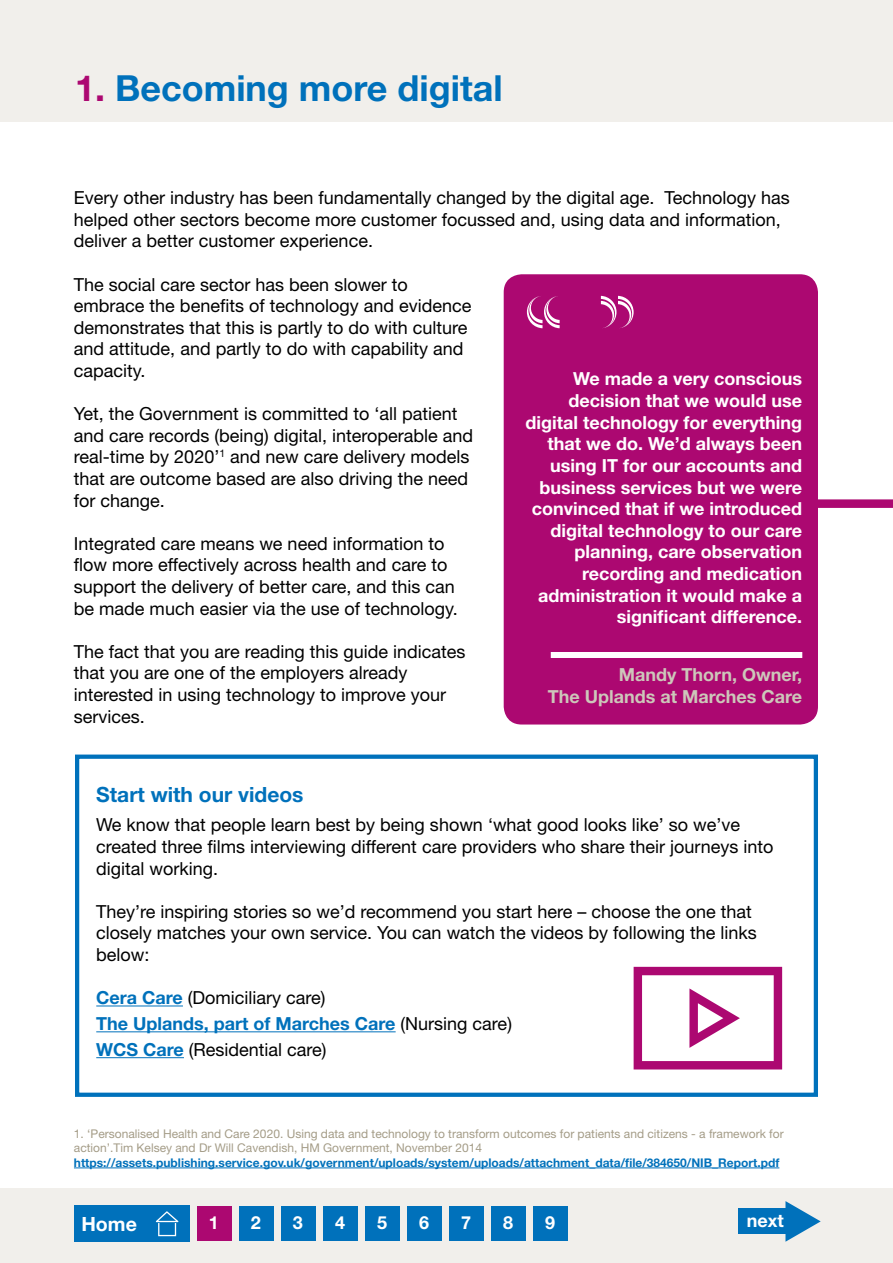
<style>
.page{position:relative;width:893px;height:1263px;background:#fff}
.page>*{position:absolute;margin:0;border:0;box-sizing:border-box;transform-origin:0 0}
.t1{font:700 36px "Helvetica Neue LT Std";color:#0071bb}
.t2{font:700 21px "Helvetica Neue LT Std";color:#0071bb}
.t3{font:700 19.65px "Helvetica Neue LT Std";color:#fff}
.t4{font:18px/21.6px "Helvetica Neue LT Std";color:#000}
.t5{font:700 18px/21.6px "Helvetica Neue LT Std";color:#fff;text-align:right}
.t6{font:700 18px/21.6px "Helvetica Neue LT Std";color:#cdc7ba;text-align:right}
.t7{font:12px/14.4px "Helvetica Neue LT Std";color:#a49c87}
.t8{font:700 12px "Helvetica Neue LT Std";color:#0071bb}
.s1{color:#ac0871}
.s2{font-weight:700;color:#0071bb}
</style>
<div class="page">
<div style="left:0;top:1189px;width:893px;height:74px;background:#f1efeb"></div>
<div style="left:74px;top:1205px;width:115px;height:37px;background:#0071bb"></div>
<svg style="left:156px;top:1211px;width:22px;height:25px"></svg>
<div style="left:239px;top:1205px;width:35px;height:35px;background:#0071bb"></div>
<div style="left:281px;top:1205px;width:35px;height:35px;background:#0071bb"></div>
<div style="left:323px;top:1205px;width:35px;height:35px;background:#0071bb"></div>
<div style="left:365px;top:1205px;width:35px;height:35px;background:#0071bb"></div>
<div style="left:407px;top:1205px;width:35px;height:35px;background:#0071bb"></div>
<div style="left:449px;top:1205px;width:35px;height:35px;background:#0071bb"></div>
<div style="left:491px;top:1205px;width:35px;height:35px;background:#0071bb"></div>
<div style="left:533px;top:1205px;width:35px;height:35px;background:#0071bb"></div>
<div style="left:0;top:0;width:893px;height:121px;background:#f1efeb"></div>
<div style="left:75px;top:754px;width:743px;height:343px;border:4px solid #0071bb"></div>
<div style="left:504px;top:274px;width:314px;height:450px;background:#ac0871;border-radius:18px"></div>
<hr style="left:96px;top:1005px;width:87px;height:1px;background:#0071bb">
<hr style="left:96px;top:1031px;width:300px;height:1px;background:#0071bb">
<hr style="left:96px;top:1057px;width:88px;height:1px;background:#0071bb">
<svg style="left:634px;top:967px;width:148px;height:102px"></svg>
<hr style="left:74px;top:1167px;width:705px;height:1px;background:#0071bb">
<div style="left:738px;top:1207px;width:53px;height:26px;background:#0071bb"></div>
<svg style="left:785px;top:1201px;width:36px;height:41px"></svg>
<div style="left:197px;top:1205px;width:35px;height:35px;background:#ac0871"></div>
<div style="left:551px;top:652px;width:251px;height:6px;background:#fff"></div>
<div style="left:818px;top:499px;width:75px;height:9px;background:#ac0871"></div>
<svg style="left:527px;top:296px;width:33px;height:32px"></svg>
<svg style="left:601px;top:296px;width:33px;height:32px"></svg>
<h1 class="t1" style="left:75px;top:66px;width:429px"><span class="s1">1.</span> Becoming more digital</h1>
<p class="t4" style="left:74px;top:187px;width:717px">Every other industry has been fundamentally changed by the digital age. Technology has helped other sectors become more customer focussed and, using data and information, deliver a better customer experience.</p>
<p class="t4" style="left:74px;top:273px;width:399px">The social care sector has been slower to embrace the benefits of technology and evidence demonstrates that this is partly to do with culture and attitude, and partly to do with capability and capacity.</p>
<p class="t4" style="left:74px;top:403px;width:401px">Yet, the Government is committed to ‘all patient and care records (being) digital, interoperable and real-time by 2020’<sup>1</sup> and new care delivery models that are outcome based are also driving the need for change.</p>
<p class="t4" style="left:74px;top:532px;width:385px">Integrated care means we need information to flow more effectively across health and care to support the delivery of better care, and this can be made much easier via the use of technology.</p>
<p class="t4" style="left:74px;top:640px;width:393px">The fact that you are reading this guide indicates that you are one of the employers already interested in using technology to improve your services.</p>
<p class="t5" style="left:526px;top:368px;width:278px">We made a very conscious decision that we would use digital technology for everything that we do. We’d always been using IT for our accounts and business services but we were convinced that if we introduced digital technology to our care planning, care observation recording and medication administration it would make a significant difference.</p>
<p class="t6" style="left:548px;top:664px;width:256px">Mandy Thorn, Owner,<br>The Uplands at Marches Care</p>
<p class="t2" style="left:96px;top:782px;width:209px">Start with our videos</p>
<p class="t4" style="left:96px;top:814px;width:679px">We know that people learn best by being shown ‘what good looks like’ so we’ve created three films interviewing different care providers who share their journeys into digital working.</p>
<p class="t4" style="left:96px;top:900px;width:662px">They’re inspiring stories so we’d recommend you start here – choose the one that closely matches your own service. You can watch the videos by following the links below:</p>
<p class="t4" style="left:96px;top:985px;width:417px;line-height:25.8px"><span class="s2">Cera Care</span> (Domiciliary care)<br><span class="s2">The Uplands, part of Marches Care</span> (Nursing care)<br><span class="s2">WCS Care</span> (Residential care)</p>
<p class="t7" style="left:74px;top:1126px;width:711px">1. ‘Personalised Health and Care 2020. Using data and technology to transform outcomes for patients and citizens - a framework for action’.Tim Kelsey and Dr Will Cavendish, HM Government, November 2014</p>
<p class="t8" style="left:74px;top:1155px;width:707px">https://assets.publishing.service.gov.uk/government/uploads/system/uploads/attachment_data/file/384650/NIB_Report.pdf</p>
<p class="t5" style="left:209px;top:1212px;width:12px">1</p>
<p class="t5" style="left:747px;top:1209px;width:39px">next</p>
<p class="t3" style="left:81px;top:1211px;width:57px">Home</p>
<p class="t5" style="left:251px;top:1212px;width:12px">2</p>
<p class="t5" style="left:293px;top:1212px;width:12px">3</p>
<p class="t5" style="left:335px;top:1212px;width:12px">4</p>
<p class="t5" style="left:377px;top:1212px;width:12px">5</p>
<p class="t5" style="left:419px;top:1212px;width:12px">6</p>
<p class="t5" style="left:461px;top:1212px;width:12px">7</p>
<p class="t5" style="left:503px;top:1212px;width:12px">8</p>
<p class="t5" style="left:545px;top:1212px;width:12px">9</p>
</div>
